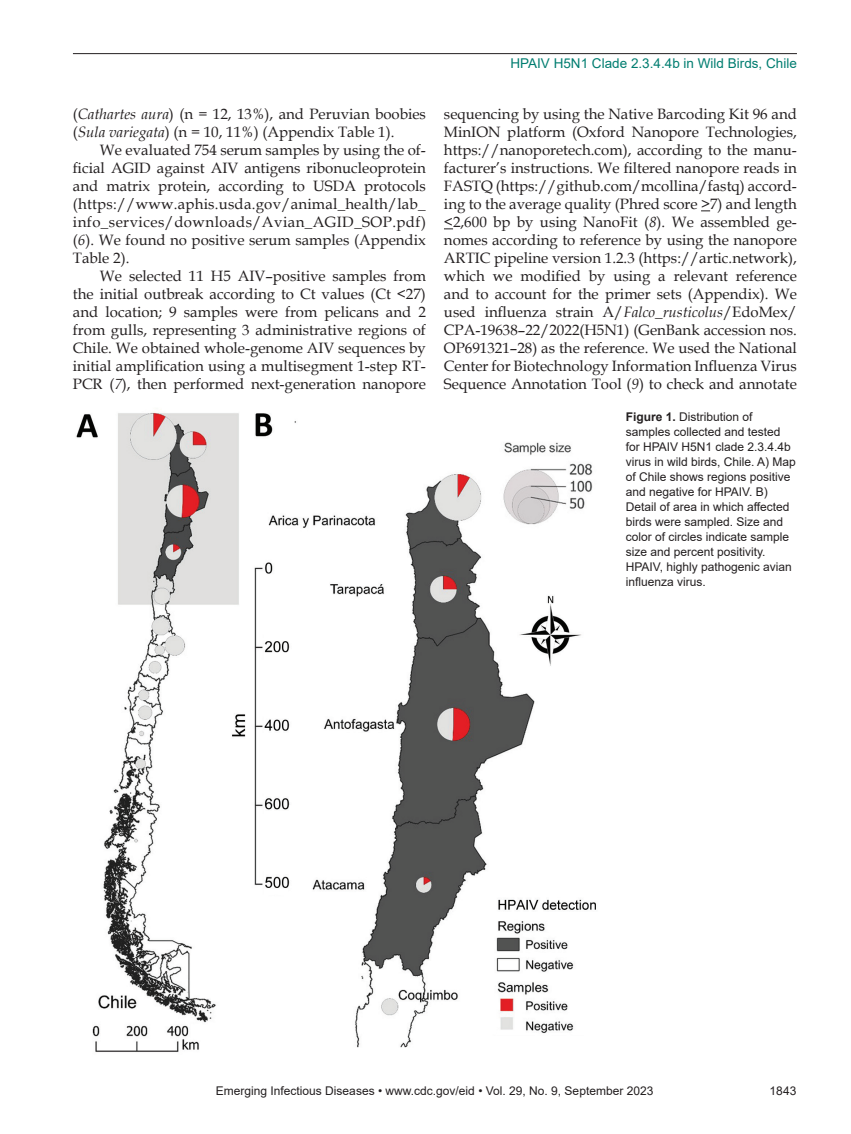
<style>
.page{position:relative;width:851px;height:1134px;background:#fff}
.page>*{position:absolute;margin:0;border:0;box-sizing:border-box;transform-origin:0 0}
.t1{font:15px/18px "Book Antiqua";color:#231f20;text-align:justify}
.t2{font:13.5px "Arial";color:#007d70}
.t3{font:12px/15px "Arial";color:#231f20}
.s1{font-style:italic}
.s2{font-weight:700}
</style>
<div class="page">
<hr style="left:73px;top:53px;width:723px;height:1px;background:#231f20">
<img style="left:76px;top:412px;width:520px;height:640px">
<p class="t1" style="left:73px;top:104px;width:354px">(<span class="s1">Cathartes aura</span>) (n = 12, 13%), and Peruvian boobies (<span class="s1">Sula variegata</span>) (n = 10, 11%) (Appendix Table 1).</p>
<p class="t1" style="left:73px;top:140px;width:354px;text-indent:27px">We evaluated 754 serum samples by using the of&shy;ficial AGID against AIV antigens ribonucleoprotein and matrix protein, according to USDA protocols (https://www.aphis.usda.gov/animal_health/lab_ info_services/downloads/Avian_AGID_SOP.pdf) (<span class="s1">6</span>). We found no positive serum samples (Appendix Table 2).</p>
<p class="t1" style="left:73px;top:266px;width:354px;text-indent:27px">We selected 11 H5 AIV–positive samples from the initial outbreak according to Ct values (Ct &lt;27) and location; 9 samples were from pelicans and 2 from gulls, representing 3 administrative regions of Chile. We obtained whole-genome AIV sequences by initial amplification using a multisegment 1-step RT-PCR (<span class="s1">7</span>), then performed next-generation nanopore</p>
<p class="t2" style="left:510px;top:54px;width:288px">HPAIV H5N1 Clade 2.3.4.4b in Wild Birds, Chile</p>
<p class="t1" style="left:444px;top:104px;width:354px">sequencing by using the Native Barcoding Kit 96 and MinION platform (Oxford Nanopore Technologies, https://nanoporetech.com), according to the manu&shy;facturer’s instructions. We filtered nanopore reads in FASTQ (https://github.com/mcollina/fastq) accord&shy;ing to the average quality (Phred score &gt;7) and length &lt;2,600 bp by using NanoFit (<span class="s1">8</span>). We assembled ge&shy;nomes according to reference by using the nanopore ARTIC pipeline version 1.2.3 (https://artic.network), which we modified by using a relevant reference and to account for the primer sets (Appendix). We used influenza strain A/<span class="s1">Falco</span>_<span class="s1">rusticolus</span>/EdoMex/ CPA-19638–22/2022(H5N1) (GenBank accession nos.<br>OP691321–28) as the reference. We used the National Center for Biotechnology Information Influenza Virus Sequence Annotation Tool (<span class="s1">9</span>) to check and annotate</p>
<p class="t3" style="left:625px;top:410px;width:172px"><span class="s2">Figure 1.</span> Distribution of samples collected and tested for HPAIV H5N1 clade 2.3.4.4b virus in wild birds, Chile. A) Map of Chile shows regions positive and negative for HPAIV. B)<br>Detail of area in which affected birds were sampled. Size and color of circles indicate sample size and percent positivity.<br>HPAIV, highly pathogenic avian influenza virus.</p>
<p class="t3" style="left:216px;top:1084px;width:439px">Emerging Infectious Diseases • www.cdc.gov/eid • Vol. 29, No. 9, September 2023</p>
<p class="t3" style="left:769px;top:1084px;width:28px">1843</p>
</div>
